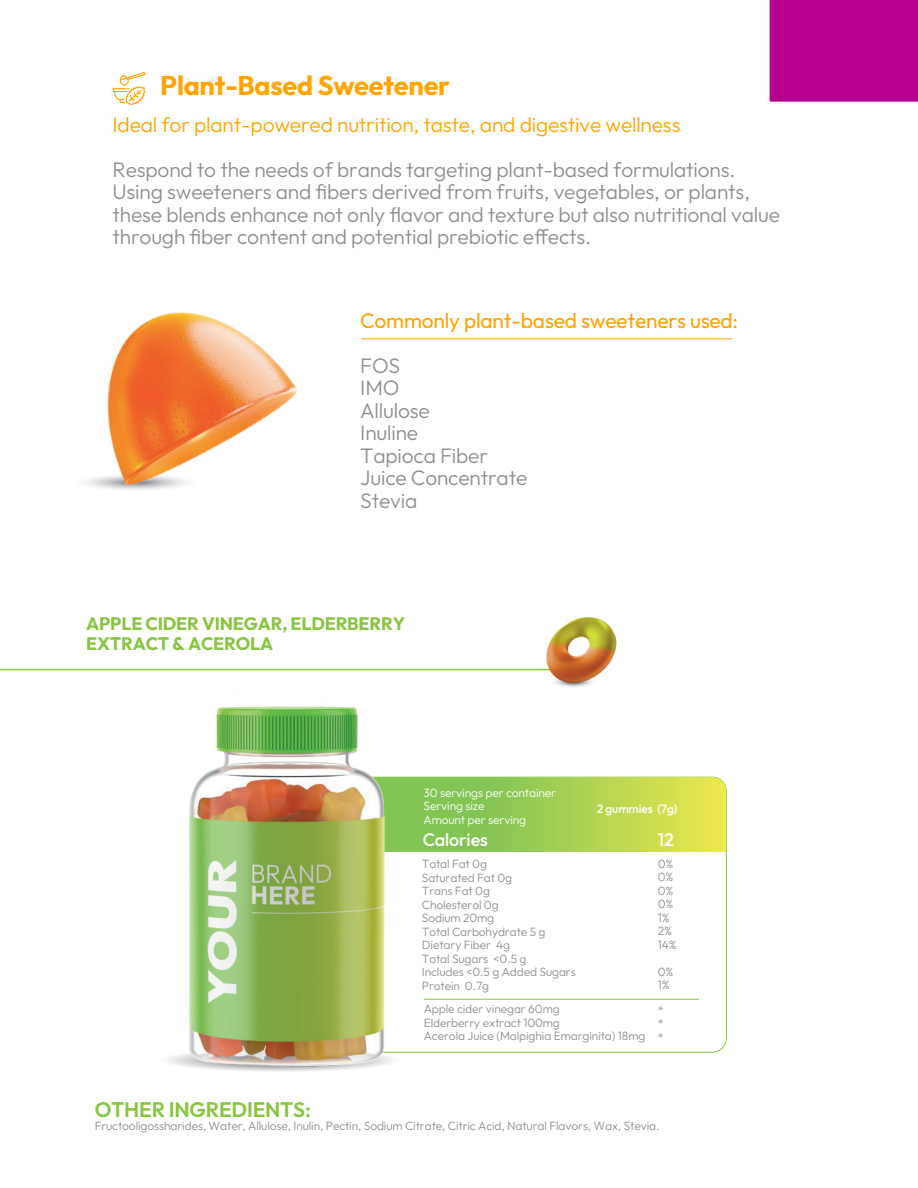
<style>
.page{position:relative;width:918px;height:1188px;background:#fff}
.page>*{position:absolute;margin:0;border:0;box-sizing:border-box;transform-origin:0 0}
.t1{font:700 27px "Outfit";letter-spacing:-.01em;color:#ffa400}
.t2{font:300 21px/22.5px "Outfit";letter-spacing:-.01em;color:#8d8f92}
.t3{font:300 21px "Outfit";letter-spacing:-.01em;color:#ffa400}
.t4{font:21px "Outfit";letter-spacing:-.01em;color:#ffa400}
.t5{font:600 21px "Outfit";letter-spacing:-.01em;color:#88c541}
.t6{font:700 18px/19.5px "Outfit";letter-spacing:-.01em;color:#88c541}
.t7{font:500 18px "Outfit";letter-spacing:-.01em;color:#fff}
.t8{font:300 12px/13.5px "Outfit";letter-spacing:-.01em;color:#8d8f92}
.t9{font:300 12px/13.5px "Outfit";letter-spacing:-.01em;color:#fff}
.t10{font:500 12px "Outfit";letter-spacing:-.01em;color:#fff}
</style>
<div class="page">
<hr style="left:361px;top:339px;width:371px;height:1px;background:#ffa400">
<img style="left:86px;top:312px;width:284px;height:178px">
<hr style="left:0;top:669px;width:566px;height:1px;background:#88c541">
<svg style="left:505px;top:776px;width:222px;height:277px"></svg>
<svg style="left:505px;top:777px;width:221px;height:75px;background:#bbd752"></svg>
<hr style="left:424px;top:999px;width:275px;height:1px;background:#88c541">
<img style="left:510px;top:617px;width:107px;height:70px">
<img style="left:70px;top:668px;width:435px;height:404px">
<div style="left:770px;top:0;width:148px;height:102px;background:#b4008d"></div>
<svg style="left:113px;top:72px;width:33px;height:33px"></svg>
<h1 class="t1" style="left:160px;top:67px;width:291px">Plant-Based Sweetener</h1>
<h2 class="t3" style="left:113px;top:111px;width:570px">Ideal for plant-powered nutrition, taste, and digestive wellness</h2>
<p class="t2" style="left:113px;top:159px;width:669px">Respond to the needs of brands targeting plant-based formulations.<br>Using sweeteners and fibers derived from fruits, vegetables, or plants, these blends enhance not only flavor and texture but also nutritional value through fiber content and potential prebiotic effects.</p>
<h2 class="t4" style="left:360px;top:307px;width:380px">Commonly plant-based sweeteners used:</h2>
<h2 class="t2" style="left:360px;top:355px;width:168px">FOS<br>IMO<br>Allulose<br>Inuline<br>Tapioca Fiber<br>Juice Concentrate<br>Stevia</h2>
<h3 class="t6" style="left:86px;top:615px;width:320px">APPLE CIDER VINEGAR, ELDERBERRY<br>EXTRACT &amp; ACEROLA</h3>
<p class="t9" style="left:423px;top:786px;width:134px">30 servings per container<br>Serving size<br>Amount per serving</p>
<h3 class="t7" style="left:423px;top:828px;width:67px">Calories</h3>
<p class="t10" style="left:597px;top:801px;width:82px">2 gummies (7g)</p>
<h3 class="t7" style="left:658px;top:828px;width:17px">12</h3>
<p class="t8" style="left:422px;top:857px;width:156px">Total Fat 0g<br>Saturated Fat 0g<br>Trans Fat 0g<br>Cholesterol 0g<br>Sodium 20mg<br>Total Carbohydrate 5 g<br>Dietary Fiber 4g<br>Total Sugars &lt;0.5 g<br>Includes &lt;0.5 g Added Sugars<br>Protein 0.7g</p>
<p class="t8" style="left:424px;top:1002px;width:223px">Apple cider vinegar 60mg<br>Elderberry extract 100mg<br>Acerola Juice (Malpighia Emarginita) 18mg</p>
<p class="t8" style="left:658px;top:857px;width:20px">0%<br>0%<br>0%<br>0%<br>1%<br>2%<br>14%</p>
<p class="t8" style="left:658px;top:965px;width:17px">0%<br>1%</p>
<p class="t8" style="left:658px;top:1004px;width:7px;text-align:justify">* * *</p>
<h2 class="t5" style="left:95px;top:1096px;width:218px">OTHER INGREDIENTS:</h2>
<p class="t8" style="left:95px;top:1120px;width:566px">Fructooligossharides, Water, Allulose, Inulin, Pectin, Sodium Citrate, Citric Acid, Natural Flavors, Wax, Stevia.</p>
</div>
